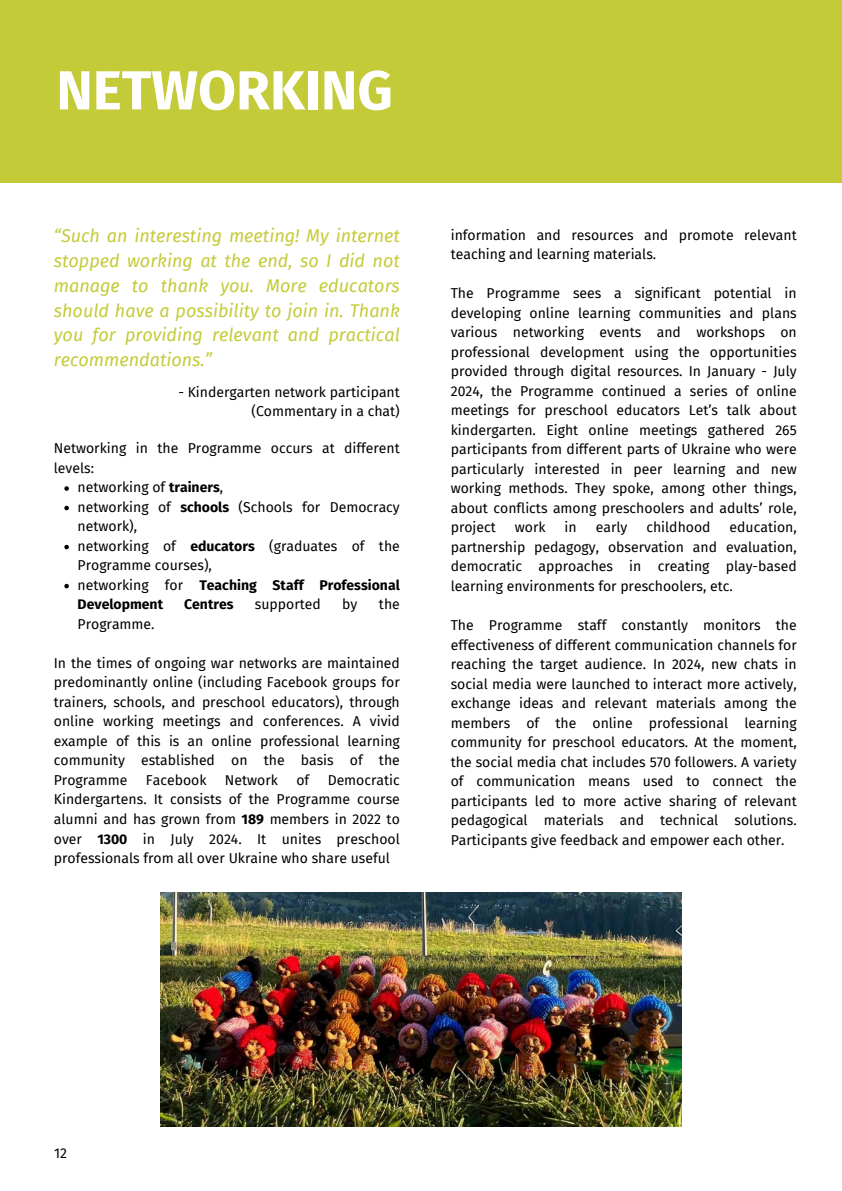
<style>
.page{position:relative;width:842px;height:1191px;background:#fff}
.page>*{position:absolute;margin:0;border:0;box-sizing:border-box;transform-origin:0 0}
.t1{font:700 55px "Fira Sans";color:#fff}
.t2{font:italic 18px/24.8px "Fira Sans";color:#c4cb38;text-align:justify}
.t3{font:14px/19.5px "Fira Sans";color:#000;text-align:justify}
.t4{font:700 14px/19.5px "Fira Sans";color:#000}
.s1{font-weight:700}
.s2{font-weight:400}
</style>
<div class="page">
<div style="left:0;top:0;width:842px;height:183px;background:#c4cb38"></div>
<img style="left:161px;top:892px;width:520px;height:234px">
<svg style="left:64px;top:486px;width:5px;height:4px"></svg>
<svg style="left:64px;top:505px;width:5px;height:5px"></svg>
<svg style="left:64px;top:544px;width:5px;height:5px"></svg>
<svg style="left:64px;top:583px;width:5px;height:5px"></svg>
<h2 class="t1" style="left:56px;top:58px;width:338px">NETWORKING</h2>
<p class="t2" style="left:54px;top:224px;width:347px">“Such an interesting meeting! My internet stopped working at the end, so I did not manage to thank you. More educators should have a possibility to join in. Thank you for providing relevant and practical recommendations.”</p>
<p class="t3" style="left:178px;top:382px;width:223px">- Kindergarten network participant</p>
<p class="t3" style="left:252px;top:401px;width:150px">(Commentary in a chat)</p>
<p class="t3" style="left:54px;top:439px;width:347px">Networking in the Programme occurs at different levels:</p>
<p class="t3" style="left:78px;top:478px;width:147px">networking of <span class="s1">trainers</span>,</p>
<p class="t3" style="left:78px;top:497px;width:324px">networking of <span class="s1">schools</span> (Schools for Democracy network),</p>
<p class="t3" style="left:78px;top:536px;width:324px">networking of <span class="s1">educators</span> (graduates of the<br>Programme courses),</p>
<p class="t4" style="left:78px;top:575px;width:324px"><span class="s2">networking for</span> Teaching Staff Professional<br>Development</p>
<p class="t4" style="left:184px;top:595px;width:51px">Centres</p>
<p class="t3" style="left:255px;top:595px;width:67px">supported</p>
<p class="t3" style="left:342px;top:595px;width:17px">by</p>
<p class="t3" style="left:379px;top:595px;width:22px">the</p>
<p class="t3" style="left:78px;top:614px;width:78px">Programme.</p>
<p class="t3" style="left:54px;top:653px;width:347px">In the times of ongoing war networks are maintained predominantly online (including Facebook groups for trainers, schools, and preschool educators), through online working meetings and conferences. A vivid example of this is an online professional learning community established on the basis of the Programme</p>
<p class="t3" style="left:54px;top:770px;width:347px;text-indent:274px">Democratic Kindergartens. It consists of the Programme course alumni and has grown from <span class="s1">189</span> members in 2022 to over <span class="s1">1300</span> in July 2024. It unites preschool professionals from all over Ukraine who share useful</p>
<p class="t3" style="left:146px;top:770px;width:62px">Facebook</p>
<p class="t3" style="left:225px;top:770px;width:55px">Network</p>
<p class="t3" style="left:296px;top:770px;width:14px">of</p>
<p class="t3" style="left:451px;top:225px;width:347px">information and resources and promote relevant teaching and learning materials.</p>
<p class="t3" style="left:451px;top:284px;width:347px">The Programme sees a significant potential in developing online learning communities and plans various networking events and workshops on professional development using the opportunities provided through digital resources. In January - July 2024, the Programme continued a series of online meetings for preschool educators Let’s talk about kindergarten. Eight online meetings gathered 265 participants from different parts of Ukraine who were particularly interested in peer learning and new working methods. They spoke, among other things, about conflicts among preschoolers and adults’ role, project</p>
<p class="t3" style="left:451px;top:518px;width:347px;text-indent:279px">education, partnership pedagogy, observation and evaluation, democratic approaches in creating play-based learning environments for preschoolers, etc.</p>
<p class="t3" style="left:451px;top:615px;width:347px">The Programme staff constantly monitors the effectiveness of different communication channels for reaching the target audience. In 2024, new chats in social media were launched to interact more actively, exchange ideas and relevant materials among the members of the online professional learning community for preschool educators. At the moment, the social media chat includes 570 followers. A variety of communication means used to connect the participants led to more active sharing of relevant pedagogical materials and technical solutions.<br>Participants give feedback and empower each other.</p>
<p class="t3" style="left:515px;top:518px;width:32px">work</p>
<p class="t3" style="left:565px;top:518px;width:14px">in</p>
<p class="t3" style="left:596px;top:518px;width:33px">early</p>
<p class="t3" style="left:646px;top:518px;width:66px">childhood</p>
<p class="t3" style="left:54px;top:1142px;width:14px">12</p>
</div>
